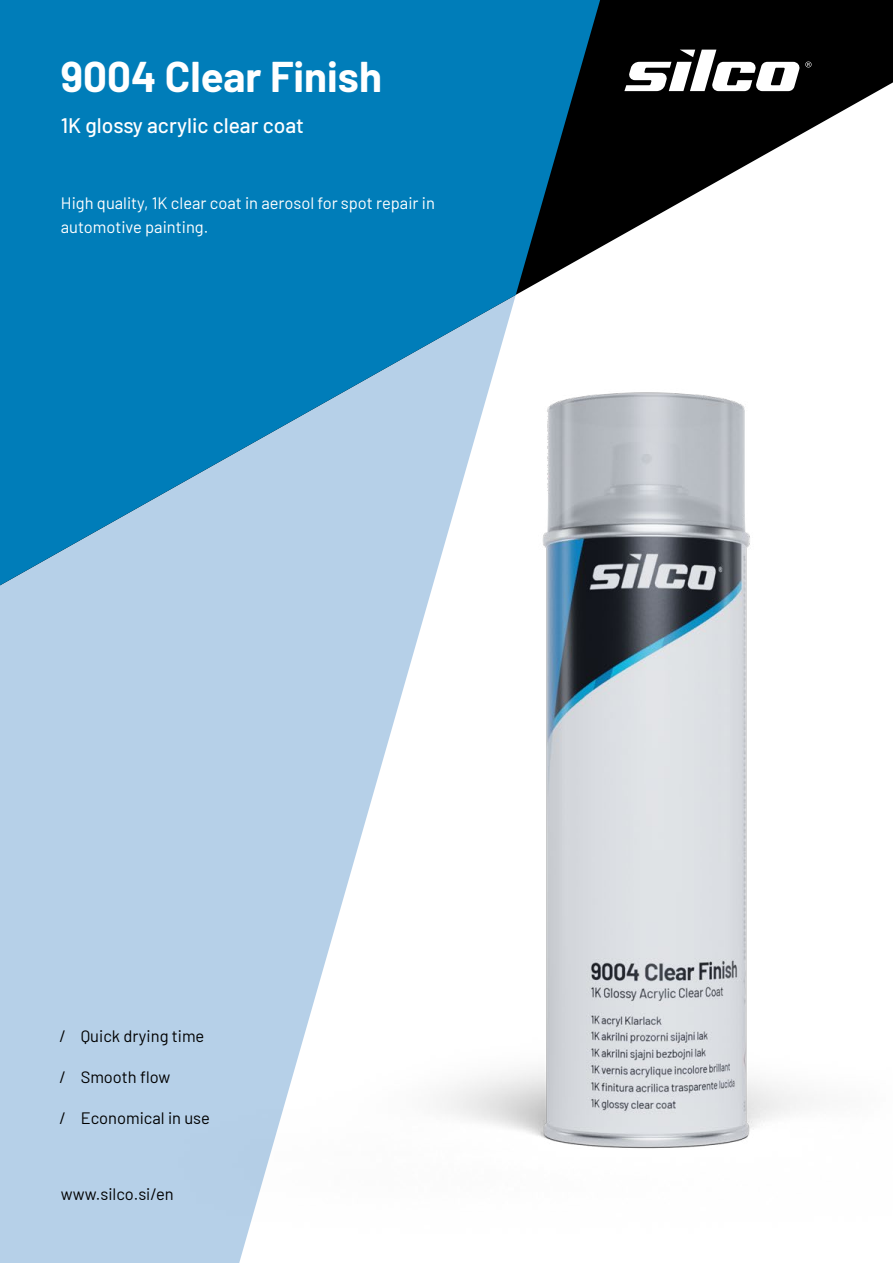
<style>
.page{position:relative;width:893px;height:1263px;background:#fff}
.page>*{position:absolute;margin:0;border:0;box-sizing:border-box;transform-origin:0 0}
.t1{font:700 42px "Barlow";color:#fff}
.t2{font:500 21px "Barlow";color:#fff}
.t3{font:16.5px/24px "Barlow";color:#fff}
.t4{font:16.5px "Barlow";color:#000}
</style>
<div class="page">
<div style="left:0;top:649px;width:82px;height:614px;background:#b6d0e8"></div>
<svg style="left:0;top:0;width:82px;height:649px;background:#1888bf"></svg>
<img style="left:82px;top:0;width:811px;height:1263px">
<h1 class="t1" style="left:61px;top:46px;width:323px">9004 Clear Finish</h1>
<p class="t2" style="left:61px;top:110px;width:245px">1K glossy acrylic clear coat</p>
<p class="t3" style="left:61px;top:190px;width:376px">High quality, 1K clear coat in aerosol for spot repair in automotive painting.</p>
<p class="t4" style="left:60px;top:1024px;width:146px">/ Quick drying time</p>
<p class="t4" style="left:60px;top:1065px;width:112px">/ Smooth flow</p>
<p class="t4" style="left:60px;top:1106px;width:152px">/ Economical in use</p>
<p class="t4" style="left:61px;top:1182px;width:114px">www.silco.si/en</p>
</div>
